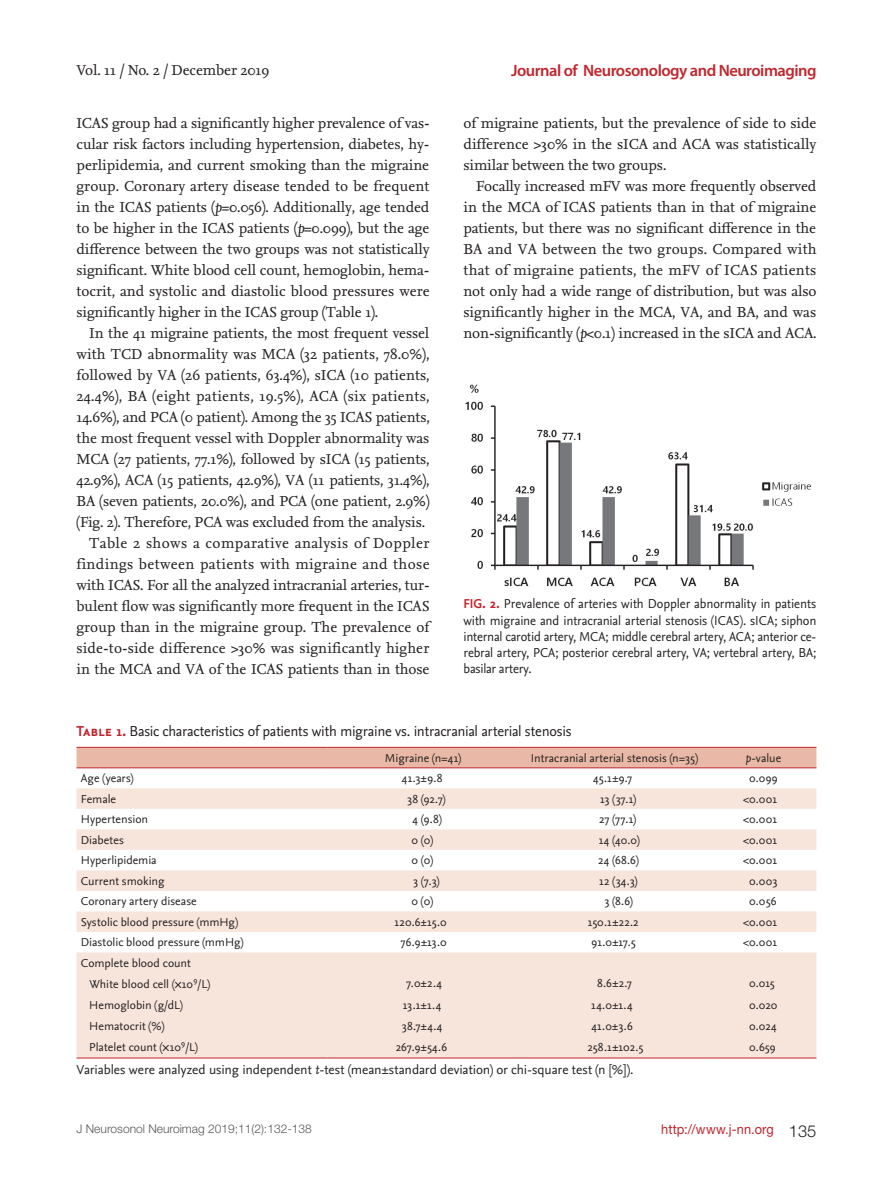
<style>
.page{position:relative;width:893px;height:1191px;background:#fff}
.page>*{position:absolute;margin:0;border:0;box-sizing:border-box;transform-origin:0 0}
.t1{font:600 16.5px "Myriad Pro";letter-spacing:-.03em;color:#c0262d}
.t2{font:15px/21px "Nexus Serif";letter-spacing:-.01em;color:#231f20;text-align:justify}
.t3{font:15px "Nexus Serif";letter-spacing:.02em;color:#231f20}
.t4{font:15px "Nexus Sans";letter-spacing:-.015em;color:#231f20}
.t5{font:15px "Nexus Serif";letter-spacing:.025em;color:#231f20}
.t6{font:13.5px/16.2px "Nexus Sans";letter-spacing:-.005em;color:#231f20;text-align:justify;scale:.95 1}
.t7{font:13.5px "Nexus Sans";letter-spacing:-.005em;color:#231f20}
.t8{font:13.5px "Helvetica Neue LT Std";letter-spacing:.01em;color:#c0262d;scale:.95 1}
.t9{font:12px/21.3px "Nexus Sans";letter-spacing:.005em;color:#231f20}
.t10{font:300 12px "Helvetica Neue LT Std";color:#57585a}
.s1{font-style:italic}
.s2{font-family:"Nexus Sans Bold SC";color:#c0262d}
.s3{font-size:13.5px}
.s4{font-weight:300;font-size:16.5px;color:#231f20}
</style>
<div class="page">
<div style="left:77px;top:748px;width:739px;height:19px;background:#e9b8a6"></div>
<svg style="left:77px;top:788px;width:739px;height:269px;fill:#f7e5dc"></svg>
<hr style="left:77px;top:747px;width:250px;height:1px;background:#c0262d">
<hr style="left:327px;top:747px;width:192px;height:1px;background:#c0262d">
<hr style="left:519px;top:747px;width:191px;height:1px;background:#c0262d">
<hr style="left:710px;top:747px;width:106px;height:1px;background:#c0262d">
<hr style="left:77px;top:767px;width:250px;height:1px;background:#c0262d">
<hr style="left:327px;top:767px;width:192px;height:1px;background:#c0262d">
<hr style="left:519px;top:767px;width:191px;height:1px;background:#c0262d">
<hr style="left:710px;top:767px;width:106px;height:1px;background:#c0262d">
<hr style="left:77px;top:1057px;width:250px;height:1px;background:#c0262d">
<hr style="left:327px;top:1057px;width:192px;height:1px;background:#c0262d">
<hr style="left:519px;top:1057px;width:191px;height:1px;background:#c0262d">
<hr style="left:710px;top:1057px;width:106px;height:1px;background:#c0262d">
<img style="left:465px;top:384px;width:346px;height:203px">
<p class="t2" style="left:77px;top:59px;width:194px">Vol. 11 / No. 2 / December 2019</p>
<p class="t1" style="left:511px;top:60px;width:307px">Journal of Neurosonology and Neuroimaging</p>
<p class="t2" style="left:77px;top:112px;width:355px">ICAS group had a significantly higher prevalence of vas&shy;cular risk factors including hypertension, diabetes, hy&shy;perlipidemia, and current smoking than the migraine group. Coronary artery disease tended to be frequent in the ICAS patients (<span class="s1">p</span>=0.056). Additionally, age tended to be higher in the ICAS patients (<span class="s1">p</span>=0.099), but the age difference between the two groups was not statistically significant. White blood cell count, hemoglobin, hema&shy;tocrit, and systolic and diastolic blood pressures were significantly higher in the ICAS group (Table 1).</p>
<p class="t2" style="left:89px;top:322px;width:342px">In the 41 migraine patients, the most frequent vessel</p>
<p class="t2" style="left:77px;top:343px;width:354px">with TCD abnormality was MCA (32 patients, 78.0%),</p>
<p class="t2" style="left:77px;top:364px;width:355px">followed by VA (26 patients, 63.4%), sICA (10 patients,</p>
<p class="t3" style="left:77px;top:386px;width:354px">24.4%), BA (eight patients, 19.5%), ACA (six patients,</p>
<p class="t2" style="left:77px;top:406px;width:355px">14.6%), and PCA (0 patient). Among the 35 ICAS patients,</p>
<p class="t2" style="left:77px;top:427px;width:354px">the most frequent vessel with Doppler abnormality was</p>
<p class="t2" style="left:77px;top:448px;width:355px">MCA (27 patients, 77.1%), followed by sICA (15 patients,</p>
<p class="t2" style="left:77px;top:469px;width:354px">42.9%), ACA (15 patients, 42.9%), VA (11 patients, 31.4%),</p>
<p class="t2" style="left:77px;top:490px;width:354px">BA (seven patients, 20.0%), and PCA (one patient, 2.9%)</p>
<p class="t2" style="left:77px;top:511px;width:350px">(Fig. 2). Therefore, PCA was excluded from the analysis.</p>
<p class="t5" style="left:89px;top:533px;width:342px">Table 2 shows a comparative analysis of Doppler</p>
<p class="t3" style="left:77px;top:554px;width:355px">findings between patients with migraine and those</p>
<p class="t2" style="left:77px;top:574px;width:355px">with ICAS. For all the analyzed intracranial arteries, tur-</p>
<p class="t2" style="left:77px;top:595px;width:354px">bulent flow was significantly more frequent in the ICAS</p>
<p class="t2" style="left:77px;top:616px;width:354px">group than in the migraine group. The prevalence of</p>
<p class="t2" style="left:77px;top:637px;width:354px">side-to-side difference &gt;30% was significantly higher</p>
<p class="t2" style="left:77px;top:658px;width:354px">in the MCA and VA of the ICAS patients than in those</p>
<p class="t2" style="left:463px;top:112px;width:354px">of migraine patients, but the prevalence of side to side difference &gt;30% in the sICA and ACA was statistically similar between the two groups.</p>
<p class="t2" style="left:463px;top:175px;width:355px;text-indent:13px">Focally increased mFV was more frequently observed in the MCA of ICAS patients than in that of migraine patients, but there was no significant difference in the BA and VA between the two groups. Compared with that of migraine patients, the mFV of ICAS patients not only had a wide range of distribution, but was also significantly higher in the MCA, VA, and BA, and was non-significantly (<span class="s1">p</span>&lt;0.1) increased in the sICA and ACA.</p>
<p class="t6" style="left:463px;top:595px;width:373px"><span class="s2">FIG. 2.</span> Prevalence of arteries with Doppler abnormality in patients with migraine and intracranial arterial stenosis (ICAS). sICA; siphon internal carotid artery, MCA; middle cerebral artery, ACA; anterior ce&shy;rebral artery, PCA; posterior cerebral artery, VA; vertebral artery, BA; basilar artery.</p>
<p class="t4" style="left:77px;top:721px;width:496px"><span class="s2">Table 1.</span> Basic characteristics of patients with migraine vs. intracranial arterial stenosis</p>
<p class="t9" style="left:385px;top:747px;width:78px">Migraine (n=41)</p>
<p class="t9" style="left:531px;top:747px;width:169px">Intracranial arterial stenosis (n=35)</p>
<p class="t9" style="left:745px;top:747px;width:37px"><span class="s1">p</span>-value</p>
<p class="t9" style="left:81px;top:767px;width:54px">Age (years)</p>
<p class="t9" style="left:402px;top:767px;width:42px">41.3±9.8</p>
<p class="t9" style="left:593px;top:767px;width:41px">45.1±9.7</p>
<p class="t9" style="left:749px;top:767px;width:30px">0.099</p>
<p class="t9" style="left:81px;top:788px;width:37px">Female</p>
<p class="t9" style="left:407px;top:788px;width:40px">38 (92.7)</p>
<p class="t9" style="left:600px;top:788px;width:38px">13 (37.1)</p>
<p class="t9" style="left:743px;top:788px;width:35px">&lt;0.001</p>
<p class="t9" style="left:81px;top:808px;width:69px">Hypertension</p>
<p class="t9" style="left:413px;top:808px;width:31px">4 (9.8)</p>
<p class="t9" style="left:599px;top:808px;width:39px">27 (77.1)</p>
<p class="t9" style="left:743px;top:808px;width:35px">&lt;0.001</p>
<p class="t9" style="left:81px;top:829px;width:45px">Diabetes</p>
<p class="t9" style="left:411px;top:829px;width:23px">0 (0)</p>
<p class="t9" style="left:599px;top:829px;width:43px">14 (40.0)</p>
<p class="t9" style="left:743px;top:829px;width:35px">&lt;0.001</p>
<p class="t9" style="left:81px;top:849px;width:77px">Hyperlipidemia</p>
<p class="t9" style="left:411px;top:849px;width:23px">0 (0)</p>
<p class="t9" style="left:598px;top:849px;width:42px">24 (68.6)</p>
<p class="t9" style="left:743px;top:849px;width:35px">&lt;0.001</p>
<p class="t9" style="left:81px;top:870px;width:85px">Current smoking</p>
<p class="t9" style="left:413px;top:870px;width:28px">3 (7.3)</p>
<p class="t9" style="left:599px;top:870px;width:40px">12 (34.3)</p>
<p class="t9" style="left:749px;top:870px;width:30px">0.003</p>
<p class="t9" style="left:81px;top:890px;width:117px">Coronary artery disease</p>
<p class="t9" style="left:411px;top:890px;width:23px">0 (0)</p>
<p class="t9" style="left:604px;top:890px;width:30px">3 (8.6)</p>
<p class="t9" style="left:749px;top:890px;width:29px">0.056</p>
<p class="t9" style="left:81px;top:911px;width:159px">Systolic blood pressure (mmHg)</p>
<p class="t9" style="left:395px;top:911px;width:54px">120.6±15.0</p>
<p class="t9" style="left:588px;top:911px;width:52px">150.1±22.2</p>
<p class="t9" style="left:743px;top:911px;width:35px">&lt;0.001</p>
<p class="t9" style="left:81px;top:931px;width:164px">Diastolic blood pressure (mmHg)</p>
<p class="t9" style="left:401px;top:931px;width:47px">76.9±13.0</p>
<p class="t9" style="left:591px;top:931px;width:45px">91.0±17.5</p>
<p class="t9" style="left:743px;top:931px;width:35px">&lt;0.001</p>
<p class="t9" style="left:89px;top:952px;width:122px;text-indent:-9px">Complete blood count<br>White blood cell (<span class="s3">×</span>10<sup>9</sup>/L)</p>
<p class="t9" style="left:406px;top:972px;width:37px">7.0±2.4</p>
<p class="t9" style="left:597px;top:972px;width:36px">8.6±2.7</p>
<p class="t9" style="left:749px;top:972px;width:27px">0.015</p>
<p class="t9" style="left:89px;top:994px;width:95px">Hemoglobin (g/dL)</p>
<p class="t9" style="left:403px;top:994px;width:40px">13.1±1.4</p>
<p class="t9" style="left:591px;top:994px;width:43px">14.0±1.4</p>
<p class="t9" style="left:749px;top:994px;width:30px">0.020</p>
<p class="t9" style="left:89px;top:1015px;width:77px">Hematocrit (%)</p>
<p class="t9" style="left:402px;top:1015px;width:42px">38.7±4.4</p>
<p class="t9" style="left:591px;top:1015px;width:43px">41.0±3.6</p>
<p class="t9" style="left:749px;top:1015px;width:29px">0.024</p>
<p class="t9" style="left:89px;top:1036px;width:110px">Platelet count (<span class="s3">×</span>10<sup>9</sup>/L)</p>
<p class="t9" style="left:396px;top:1036px;width:53px">267.9±54.6</p>
<p class="t9" style="left:588px;top:1036px;width:57px">258.1±102.5</p>
<p class="t9" style="left:749px;top:1036px;width:28px">0.659</p>
<p class="t7" style="left:77px;top:1060px;width:559px">Variables were analyzed using independent <span class="s1">t</span>-test (mean±standard deviation) or chi-square test (n [%]).</p>
<p class="t10" style="left:77px;top:1121px;width:237px">J Neurosonol Neuroimag 2019;11(2):132-138</p>
<p class="t8" style="left:661px;top:1121px;width:165px">http://www.j-nn.org <span class="s4">135</span></p>
</div>
